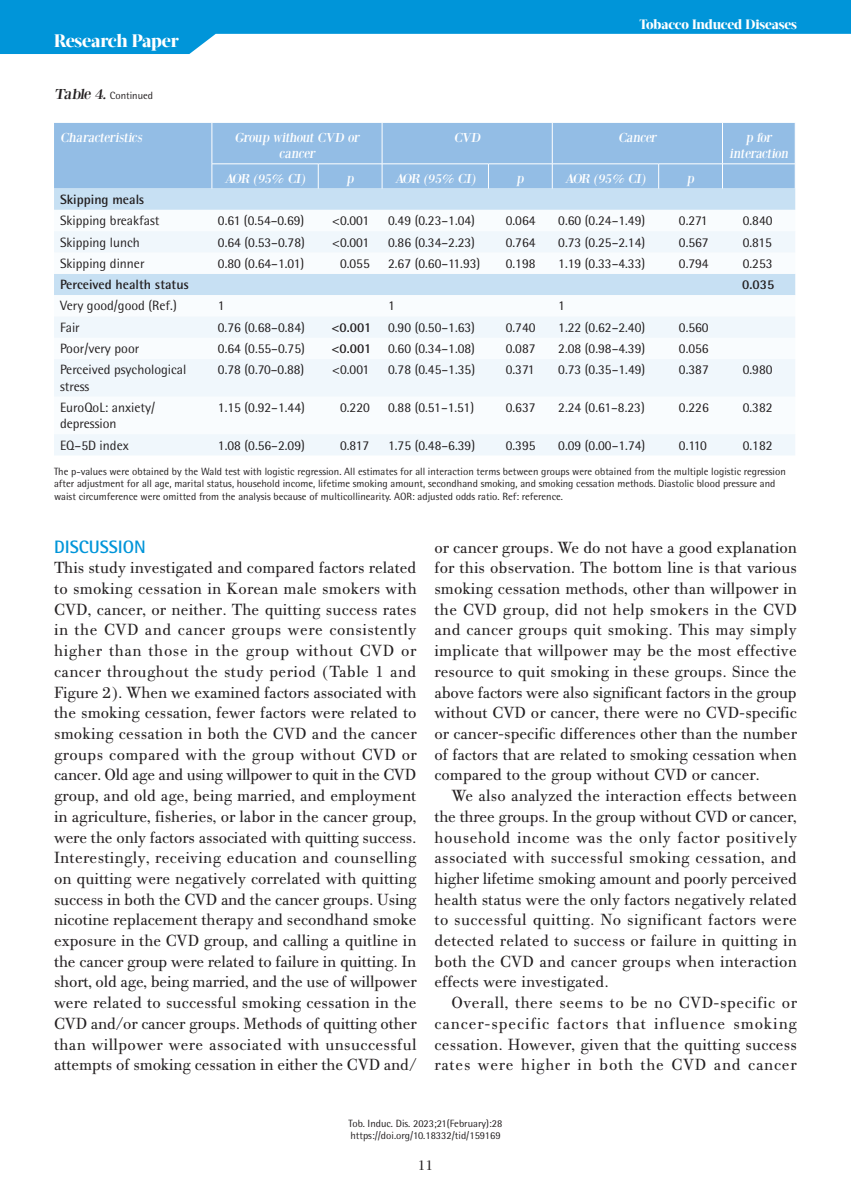
<style>
.page{position:relative;width:851px;height:1191px;background:#fff}
.page>*{position:absolute;margin:0;border:0;box-sizing:border-box;transform-origin:0 0}
.t1{font:800 18px "Acta Display W04";letter-spacing:-.01em;color:#fff}
.t2{font:700 18px "Rotis Semi Sans Hel";color:#0095d9}
.t3{font:17.25px/20.7px "PF Bodoni Text";color:#231f20;text-align:justify}
.t4{font:15px "PF Bodoni Text";color:#231f20}
.t5{font:13.5px/16.2px "Rotis Semi Sans Hel";color:#231f20}
.t6{font:13.5px/16.2px "Bodoni XT";color:#fff;text-align:center}
.t7{font:700 13.5px "Rotis Semi Sans Hel";color:#231f20}
.t8{font:800 13.5px "Acta Display W04";letter-spacing:-.01em;color:#fff}
.t9{font:10.5px/12.6px "Rotis Semi Sans Hel";color:#231f20}
.s1{font-family:"Bodoni XT";font-size:15px}
.s2{font-weight:700}
</style>
<div class="page">
<svg style="left:0;top:0;width:850px;height:54px;fill:#0095d9"></svg>
<div style="left:54px;top:123px;width:740px;height:65px;background:#93bde5"></div>
<div style="left:54px;top:188px;width:741px;height:22px;background:#c7e0f3"></div>
<svg style="left:54px;top:231px;width:741px;height:224px;fill:#f0f7fc"></svg>
<hr style="left:552px;top:123px;width:1px;height:41px;background:#fff">
<hr style="left:722px;top:123px;width:1px;height:41px;background:#fff">
<svg style="left:552px;top:165px;width:1px;height:23px"></svg>
<svg style="left:658px;top:165px;width:1px;height:23px"></svg>
<svg style="left:722px;top:165px;width:1px;height:23px"></svg>
<svg style="left:794px;top:165px;width:1px;height:23px"></svg>
<hr style="left:211px;top:123px;width:1px;height:41px;background:#fff">
<hr style="left:382px;top:123px;width:1px;height:41px;background:#fff">
<hr style="left:488px;top:164px;width:64px;height:1px;background:#fff">
<hr style="left:552px;top:164px;width:106px;height:1px;background:#fff">
<hr style="left:658px;top:164px;width:64px;height:1px;background:#fff">
<hr style="left:722px;top:164px;width:73px;height:1px;background:#fff">
<hr style="left:212px;top:164px;width:106px;height:1px;background:#fff">
<hr style="left:318px;top:164px;width:64px;height:1px;background:#fff">
<hr style="left:382px;top:164px;width:106px;height:1px;background:#fff">
<svg style="left:211px;top:164px;width:1px;height:24px"></svg>
<svg style="left:318px;top:164px;width:1px;height:24px"></svg>
<svg style="left:382px;top:164px;width:1px;height:24px"></svg>
<svg style="left:488px;top:165px;width:1px;height:23px"></svg>
<p class="t1" style="left:54px;top:30px;width:126px">Research Paper</p>
<p class="t8" style="left:639px;top:17px;width:159px">Tobacco Induced Diseases</p>
<p class="t9" style="left:54px;top:89px;width:101px"><span class="s1">Table 4.</span> Continued</p>
<p class="t6" style="left:60px;top:129px;width:86px">Characteristics</p>
<p class="t6" style="left:234px;top:129px;width:129px">Group without CVD or cancer</p>
<p class="t6" style="left:453px;top:129px;width:31px">CVD</p>
<p class="t6" style="left:618px;top:129px;width:42px">Cancer</p>
<p class="t6" style="left:729px;top:129px;width:62px">p for interaction</p>
<p class="t6" style="left:225px;top:170px;width:84px">AOR (95% CI)</p>
<p class="t6" style="left:346px;top:170px;width:11px">p</p>
<p class="t6" style="left:395px;top:170px;width:84px">AOR (95% CI)</p>
<p class="t6" style="left:516px;top:170px;width:11px">p</p>
<p class="t6" style="left:565px;top:170px;width:84px">AOR (95% CI)</p>
<p class="t6" style="left:686px;top:170px;width:11px">p</p>
<p class="t7" style="left:60px;top:191px;width:86px">Skipping meals</p>
<p class="t5" style="left:60px;top:212px;width:101px">Skipping breakfast</p>
<p class="t5" style="left:218px;top:212px;width:88px">0.61 (0.54–0.69)</p>
<p class="t5" style="left:332px;top:212px;width:39px">&lt;0.001</p>
<p class="t5" style="left:388px;top:212px;width:88px">0.49 (0.23–1.04)</p>
<p class="t5" style="left:505px;top:212px;width:31px">0.064</p>
<p class="t5" style="left:558px;top:212px;width:88px">0.60 (0.24–1.49)</p>
<p class="t5" style="left:678px;top:212px;width:30px">0.271</p>
<p class="t5" style="left:742px;top:212px;width:31px">0.840</p>
<p class="t5" style="left:60px;top:234px;width:81px">Skipping lunch</p>
<p class="t5" style="left:218px;top:234px;width:88px">0.64 (0.53–0.78)</p>
<p class="t5" style="left:332px;top:234px;width:39px">&lt;0.001</p>
<p class="t5" style="left:388px;top:234px;width:88px">0.86 (0.34–2.23)</p>
<p class="t5" style="left:505px;top:234px;width:31px">0.764</p>
<p class="t5" style="left:558px;top:234px;width:88px">0.73 (0.25–2.14)</p>
<p class="t5" style="left:678px;top:234px;width:31px">0.567</p>
<p class="t5" style="left:742px;top:234px;width:31px">0.815</p>
<p class="t5" style="left:60px;top:255px;width:86px">Skipping dinner</p>
<p class="t5" style="left:218px;top:255px;width:88px">0.80 (0.64–1.01)</p>
<p class="t5" style="left:340px;top:255px;width:31px">0.055</p>
<p class="t5" style="left:388px;top:255px;width:94px">2.67 (0.60–11.93)</p>
<p class="t5" style="left:505px;top:255px;width:31px">0.198</p>
<p class="t5" style="left:558px;top:255px;width:88px">1.19 (0.33–4.33)</p>
<p class="t5" style="left:678px;top:255px;width:31px">0.794</p>
<p class="t5" style="left:742px;top:255px;width:31px">0.253</p>
<p class="t7" style="left:60px;top:276px;width:130px">Perceived health status</p>
<p class="t7" style="left:742px;top:276px;width:33px">0.035</p>
<p class="t5" style="left:60px;top:298px;width:118px">Very good/good (Ref.)</p>
<p class="t5" style="left:218px;top:298px;width:8px">1</p>
<p class="t5" style="left:388px;top:298px;width:8px">1</p>
<p class="t5" style="left:558px;top:298px;width:8px">1</p>
<p class="t5" style="left:60px;top:319px;width:21px">Fair</p>
<p class="t5" style="left:218px;top:319px;width:88px">0.76 (0.68–0.84)</p>
<p class="t5" style="left:331px;top:319px;width:145px"><span class="s2">&lt;0.001</span> 0.90 (0.50–1.63)</p>
<p class="t5" style="left:505px;top:319px;width:31px">0.740</p>
<p class="t5" style="left:558px;top:319px;width:88px">1.22 (0.62–2.40)</p>
<p class="t5" style="left:678px;top:319px;width:31px">0.560</p>
<p class="t5" style="left:60px;top:340px;width:81px">Poor/very poor</p>
<p class="t5" style="left:218px;top:340px;width:88px">0.64 (0.55–0.75)</p>
<p class="t5" style="left:331px;top:340px;width:145px"><span class="s2">&lt;0.001</span> 0.60 (0.34–1.08)</p>
<p class="t5" style="left:505px;top:340px;width:31px">0.087</p>
<p class="t5" style="left:558px;top:340px;width:88px">2.08 (0.98–4.39)</p>
<p class="t5" style="left:678px;top:340px;width:31px">0.056</p>
<p class="t5" style="left:60px;top:362px;width:128px">Perceived psychological stress</p>
<p class="t5" style="left:218px;top:362px;width:88px">0.78 (0.70–0.88)</p>
<p class="t5" style="left:332px;top:362px;width:39px">&lt;0.001</p>
<p class="t5" style="left:388px;top:362px;width:88px">0.78 (0.45–1.35)</p>
<p class="t5" style="left:505px;top:362px;width:30px">0.371</p>
<p class="t5" style="left:558px;top:362px;width:88px">0.73 (0.35–1.49)</p>
<p class="t5" style="left:678px;top:362px;width:31px">0.387</p>
<p class="t5" style="left:742px;top:362px;width:31px">0.980</p>
<p class="t5" style="left:60px;top:399px;width:97px">EuroQoL: anxiety/ depression</p>
<p class="t5" style="left:218px;top:399px;width:88px">1.15 (0.92–1.44)</p>
<p class="t5" style="left:340px;top:399px;width:31px">0.220</p>
<p class="t5" style="left:388px;top:399px;width:87px">0.88 (0.51–1.51)</p>
<p class="t5" style="left:505px;top:399px;width:31px">0.637</p>
<p class="t5" style="left:558px;top:399px;width:88px">2.24 (0.61–8.23)</p>
<p class="t5" style="left:678px;top:399px;width:31px">0.226</p>
<p class="t5" style="left:742px;top:399px;width:31px">0.382</p>
<p class="t5" style="left:60px;top:437px;width:70px">EQ–5D index</p>
<p class="t5" style="left:218px;top:437px;width:88px">1.08 (0.56–2.09)</p>
<p class="t5" style="left:340px;top:437px;width:31px">0.817</p>
<p class="t5" style="left:388px;top:437px;width:88px">1.75 (0.48–6.39)</p>
<p class="t5" style="left:505px;top:437px;width:31px">0.395</p>
<p class="t5" style="left:558px;top:437px;width:88px">0.09 (0.00–1.74)</p>
<p class="t5" style="left:678px;top:437px;width:29px">0.110</p>
<p class="t5" style="left:742px;top:437px;width:31px">0.182</p>
<p class="t9" style="left:54px;top:465px;width:733px">The p-values were obtained by the Wald test with logistic regression. All estimates for all interaction terms between groups were obtained from the multiple logistic regression after adjustment for all age, marital status, household income, lifetime smoking amount, secondhand smoking, and smoking cessation methods. Diastolic blood pressure and waist circumference were omitted from the analysis because of multicollinearity. AOR: adjusted odds ratio. Ref: reference.</p>
<p class="t2" style="left:54px;top:535px;width:93px">DISCUSSION</p>
<p class="t3" style="left:54px;top:558px;width:364px">This study investigated and compared factors related to smoking cessation in Korean male smokers with CVD, cancer, or neither. The quitting success rates in the CVD and cancer groups were consistently higher than those in the group without CVD or cancer throughout the study period (Table 1 and Figure 2). When we examined factors associated with the smoking cessation, fewer factors were related to smoking cessation in both the CVD and the cancer groups compared with the group without CVD or cancer. Old age and using willpower to quit in the CVD group, and old age, being married, and employment in agriculture, fisheries, or labor in the cancer group, were the only factors associated with quitting success.<br>Interestingly, receiving education and counselling on quitting were negatively correlated with quitting success in both the CVD and the cancer groups. Using nicotine replacement therapy and secondhand smoke exposure in the CVD group, and calling a quitline in the cancer group were related to failure in quitting. In short, old age, being married, and the use of willpower were related to successful smoking cessation in the CVD and/or cancer groups. Methods of quitting other than willpower were associated with unsuccessful attempts of smoking cessation in either the CVD and/</p>
<p class="t3" style="left:434px;top:537px;width:364px">or cancer groups. We do not have a good explanation for this observation. The bottom line is that various smoking cessation methods, other than willpower in the CVD group, did not help smokers in the CVD and cancer groups quit smoking. This may simply implicate that willpower may be the most effective resource to quit smoking in these groups. Since the above factors were also significant factors in the group without CVD or cancer, there were no CVD-specific or cancer-specific differences other than the number of factors that are related to smoking cessation when compared to the group without CVD or cancer.</p>
<p class="t3" style="left:434px;top:785px;width:364px;text-indent:17px">We also analyzed the interaction effects between the three groups. In the group without CVD or cancer, household income was the only factor positively associated with successful smoking cessation, and higher lifetime smoking amount and poorly perceived health status were the only factors negatively related to successful quitting. No significant factors were detected related to success or failure in quitting in both the CVD and cancer groups when interaction effects were investigated.</p>
<p class="t3" style="left:434px;top:992px;width:364px;text-indent:17px">Overall, there seems to be no CVD-specific or cancer-specific factors that influence smoking cessation. However, given that the quitting success rates were higher in both the CVD and cancer</p>
<p class="t9" style="left:348px;top:1116px;width:155px">Tob. Induc. Dis. 2023;21(February):28 https://doi.org/10.18332/tid/159169</p>
<p class="t4" style="left:418px;top:1156px;width:17px">11</p>
</div>
